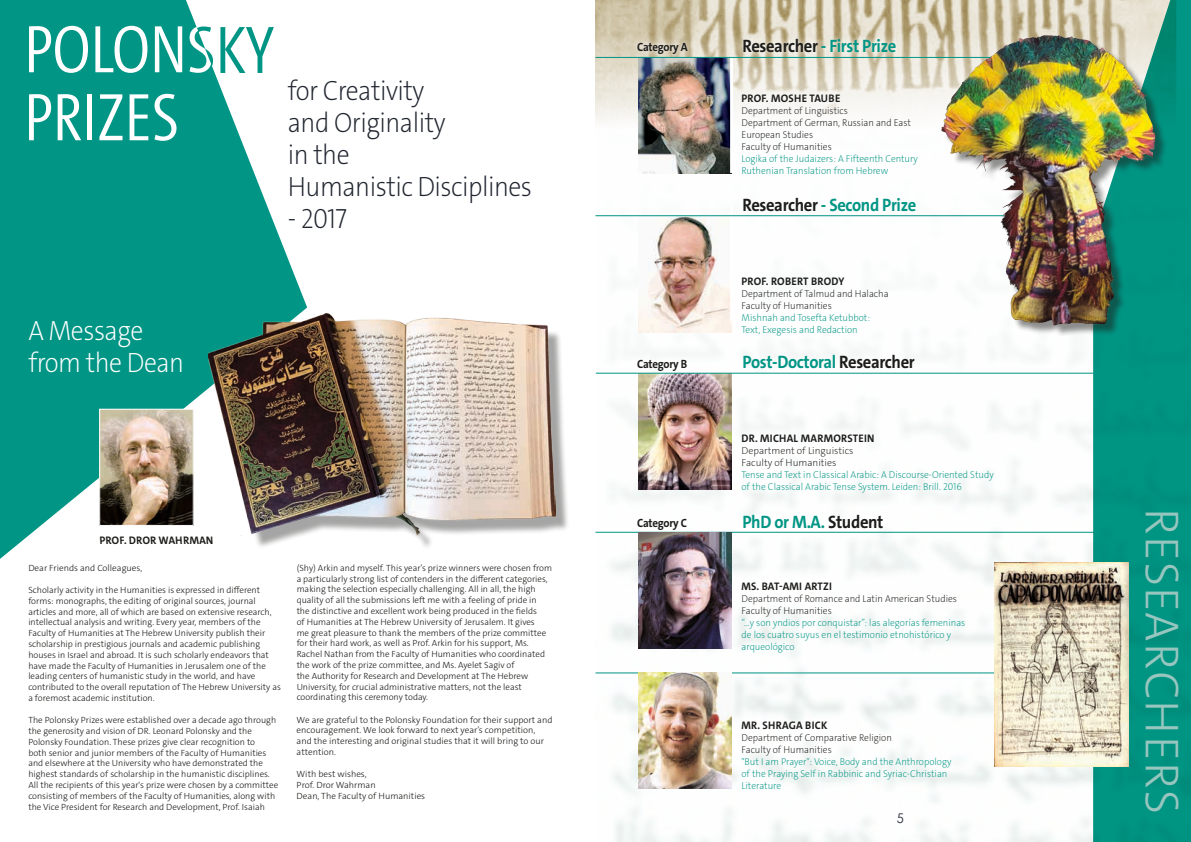
<style>
.page{position:relative;width:1191px;height:842px;background:#fff}
.page>*{position:absolute;margin:0;border:0;box-sizing:border-box;transform-origin:0 0}
.t1{font:300 68px/68px "The Sans Cd LF4";color:#fff}
.t2{font:300 48px "The Sans C4 s";color:#97c6bf}
.t3{font:200 28px/32px "The Sans C4 s";letter-spacing:-.02em;color:#20252f;scale:.92 1}
.t4{font:200 28px/32px "The Sans C4 s";letter-spacing:-.02em;color:#fff;scale:.92 1}
.t5{font:700 18px "The Sans C4 s";letter-spacing:-.02em;color:#009584;scale:.92 1}
.t6{font:13.3px "Century Gothic";color:#20252f;scale:.95 1}
.t7{font:700 12px "The Sans C4 s";letter-spacing:-.02em;color:#1c1c1a;scale:.92 1}
.t8{font:700 11px "The Sans C4 s";letter-spacing:.025em;color:#1c1c1a;scale:.96 1}
.t9{font:200 10px/12px "The Sans C4 s";color:#009584;scale:.95 1}
.t10{font:200 10px/12px "The Sans C4 s";color:#1c1c1a;scale:.95 1}
.t11{font:200 10px/12px "The Sans C4 s";color:#1c1c1a}
.t12{font:300 9px/10.8px "The Sans C4 s";color:#1c1c1a}
.s1{color:#1c1c1a}
</style>
<div class="page">
<img style="left:595px;top:173px;width:498px;height:669px">
<hr style="left:595px;top:532px;width:498px;height:1px;background:#009584">
<hr style="left:595px;top:672px;width:498px;height:1px;background:#009584">
<img style="left:595px;top:0;width:498px;height:122px">
<svg style="left:0;top:0;width:307px;height:559px;fill:#009584"></svg>
<img style="left:638px;top:58px;width:92px;height:115px">
<img style="left:638px;top:216px;width:93px;height:116px">
<img style="left:638px;top:532px;width:93px;height:117px">
<img style="left:638px;top:672px;width:93px;height:117px">
<img style="left:101px;top:411px;width:91px;height:113px">
<div style="left:99px;top:409px;width:95px;height:117px;border:1px solid #fff"></div>
<svg style="left:1093px;top:0;width:98px;height:842px;background:#0c9684"></svg>
<div style="left:213px;top:319px;width:357px;height:231px;background:#1c1c1a;opacity:.4"></div>
<img style="left:208px;top:305px;width:347px;height:231px">
<div style="left:943px;top:37px;width:224px;height:300px;background:#1c1c1a;opacity:.5"></div>
<img style="left:940px;top:35px;width:118px;height:195px">
<img style="left:638px;top:374px;width:93px;height:116px">
<img style="left:994px;top:562px;width:134px;height:204px">
<hr style="left:596px;top:373px;width:497px;height:1px;background:#009584">
<div style="left:734px;top:87px;width:190px;height:95px;background:#fff"></div>
<div style="left:734px;top:270px;width:161px;height:73px;background:#fff"></div>
<div style="left:734px;top:714px;width:224px;height:82px;background:#fff"></div>
<div style="left:734px;top:427px;width:266px;height:73px;background:#fff"></div>
<div style="left:734px;top:575px;width:238px;height:84px;background:#fff"></div>
<svg style="left:631px;top:36px;width:62px;height:24px"></svg>
<hr style="left:730px;top:57px;width:3px;height:116px;background:#fff">
<hr style="left:730px;top:205px;width:3px;height:116px;background:#fff">
<svg style="left:737px;top:33px;width:164px;height:26px;background:#dcd5c3"></svg>
<hr style="left:595px;top:57px;width:395px;height:1px;background:#009584">
<hr style="left:595px;top:215px;width:408px;height:1px;background:#009584">
<h1 class="t1" style="left:24px;top:13px;width:250px">POLONSKY<br>PRIZES</h1>
<h3 class="t3" style="left:288px;top:75px;width:267px">for Creativity<br>and Originality<br>in the<br>Humanistic Disciplines</h3>
<h3 class="t3" style="left:288px;top:203px;width:66px">- 2017</h3>
<h3 class="t4" style="left:28px;top:314px;width:171px">A Message from the Dean</h3>
<p class="t8" style="left:100px;top:534px;width:121px">PROF. DRor Wahrman</p>
<p class="t12" style="left:28px;top:562px;width:115px">Dear Friends and Colleagues,</p>
<p class="t12" style="left:28px;top:585px;width:254px">Scholarly activity in the Humanities is expressed in different forms: monographs, the editing of original sources, journal articles and more, all of which are based on extensive research, intellectual analysis and writing. Every year, members of the Faculty of Humanities at The Hebrew University publish their scholarship in prestigious journals and academic publishing houses in Israel and abroad. It is such scholarly endeavors that have made the Faculty of Humanities in Jerusalem one of the leading centers of humanistic study in the world, and have contributed to the overall reputation of The Hebrew University as a foremost academic institution.</p>
<p class="t12" style="left:28px;top:715px;width:251px">The Polonsky Prizes were established over a decade ago through the generosity and vision of DR. Leonard Polonsky and the Polonsky Foundation. These prizes give clear recognition to<br>both senior and junior members of the Faculty of Humanities and elsewhere at the University who have demonstrated the highest standards of scholarship in the humanistic disciplines.<br>All the recipients of this year's prize were chosen by a committee consisting of members of the Faculty of Humanities, along with the Vice President for Research and Development, Prof. Isaiah</p>
<p class="t12" style="left:297px;top:562px;width:257px">(Shy) Arkin and myself. This year’s prize winners were chosen from a particularly strong list of contenders in the different categories, making the selection especially challenging. All in all, the high quality of all the submissions left me with a feeling of pride in<br>the distinctive and excellent work being produced in the fields<br>of Humanities at The Hebrew University of Jerusalem. It gives<br>me great pleasure to thank the members of the prize committee for their hard work, as well as Prof. Arkin for his support, Ms.<br>Rachel Nathan from the Faculty of Humanities who coordinated the work of the prize committee, and Ms. Ayelet Sagiv of<br>the Authority for Research and Development at The Hebrew University, for crucial administrative matters, not the least coordinating this ceremony today.</p>
<p class="t12" style="left:297px;top:714px;width:257px">We are grateful to the Polonsky Foundation for their support and encouragement. We look forward to next year’s competition, and the interesting and original studies that it will bring to our attention.</p>
<p class="t12" style="left:297px;top:769px;width:130px">With best wishes,<br>Prof. Dror Wahrman<br>Dean, The Faculty of Humanities</p>
<h3 class="t7" style="left:637px;top:39px;width:56px">Category A</h3>
<h3 class="t5" style="left:742px;top:35px;width:169px"><span class="s1">Researcher</span> - First Prize</h3>
<p class="t8" style="left:741px;top:92px;width:104px">PROF. Moshe Taube</p>
<p class="t10" style="left:741px;top:105px;width:180px">Department of Linguistics<br>Department of German, Russian and East<br>European Studies<br>Faculty of Humanities</p>
<p class="t9" style="left:741px;top:153px;width:187px">Logika of the Judaizers: A Fifteenth Century<br>Ruthenian Translation from Hebrew</p>
<h3 class="t5" style="left:742px;top:193px;width:190px"><span class="s1">Researcher</span> - Second Prize</h3>
<p class="t8" style="left:741px;top:274px;width:81px">PROF. Robert Brod</p>
<p class="t8" style="left:838px;top:274px;width:8px">y</p>
<p class="t10" style="left:741px;top:288px;width:156px">Department of Talmud and Halacha<br>Faculty of Humanities</p>
<p class="t9" style="left:741px;top:312px;width:137px">Mishnah and Tosefta Ketubbot:<br>Text, Exegesis and Redaction</p>
<h3 class="t7" style="left:637px;top:356px;width:55px">Category B</h3>
<h3 class="t5" style="left:742px;top:350px;width:189px">Post-Doctoral <span class="s1">Researcher</span></h3>
<p class="t8" style="left:741px;top:432px;width:140px">DR. Michal Marmorstein</p>
<p class="t11" style="left:741px;top:445px;width:113px">Department of Linguistics<br>Faculty of Humanities</p>
<p class="t9" style="left:741px;top:469px;width:267px">Tense and Text in Classical Arabic: A Discourse-Oriented Study of the Classical Arabic Tense System. Leiden: Brill. 2016</p>
<h3 class="t7" style="left:637px;top:515px;width:55px">Category C</h3>
<h3 class="t5" style="left:742px;top:510px;width:155px">PhD or M.A. <span class="s1">Student</span></h3>
<p class="t8" style="left:741px;top:579px;width:96px">MS. Bat-ami Artzi</p>
<p class="t10" style="left:741px;top:592px;width:228px">Department of Romance and Latin American Studies<br>Faculty of Humanities</p>
<p class="t9" style="left:741px;top:616px;width:237px">“…y son yndios por conquistar”: las alegorías femeninas de los cuatro suyus en el testimonio etnohistórico y arqueológico</p>
<p class="t8" style="left:741px;top:718px;width:91px">MR. Shraga Bick</p>
<p class="t10" style="left:741px;top:731px;width:160px">Department of Comparative Religion<br>Faculty of Humanities</p>
<p class="t9" style="left:741px;top:755px;width:222px">"But I am Prayer": Voice, Body and the Anthropology of the Praying Self in Rabbinic and Syriac-Christian<br>Literature</p>
<h3 class="t6" style="left:896px;top:810px;width:9px">5</h3>
<h2 class="t2" style="left:1192px;top:508px;width:301px;rotate:90deg">researchers</h2>
</div>
